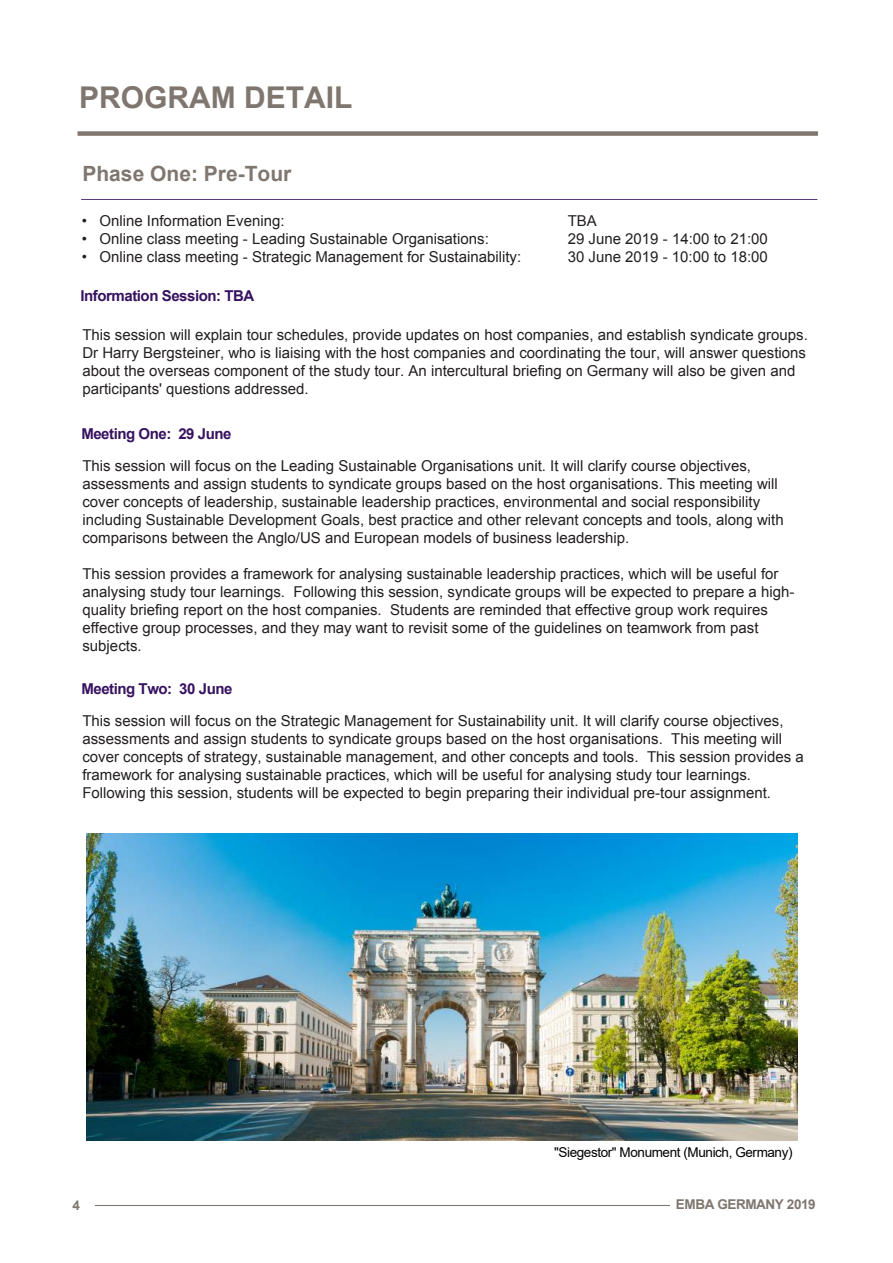
<style>
.page{position:relative;width:893px;height:1263px;background:#fff}
.page>*{position:absolute;margin:0;border:0;box-sizing:border-box;transform-origin:0 0}
.t1{font:700 30px "Arial";color:#7f776f}
.t2{font:700 21px "Arial";color:#7f776f}
.t3{font:15px/18px "Arial";color:#231f20}
.t4{font:700 15px "Arial";letter-spacing:-.03em;color:#371260}
.t5{font:15px "Arial";color:#231f20}
.t6{font:13.5px "Arial";letter-spacing:-.03em;color:#000}
.t7{font:700 13.5px "Arial";letter-spacing:-.03em;color:#7f776f}
.s1{font-style:inherit}
</style>
<div class="page">
<div style="left:78px;top:131px;width:740px;height:5px;background:#7f776f"></div>
<hr style="left:95px;top:1205px;width:575px;height:1px;background:#7f776f">
<hr style="left:81px;top:199px;width:736px;height:1px;background:#371260">
<img style="left:86px;top:833px;width:711px;height:308px">
<h1 class="t1" style="left:79px;top:77px;width:275px">PROGRAM DETAIL</h1>
<h2 class="t2" style="left:82px;top:160px;width:210px">Phase One: Pre-Tour</h2>
<p class="t3" style="left:82px;top:211px;width:204px">• Online Information Evening:</p>
<p class="t3" style="left:82px;top:229px;width:409px">• Online class meeting - Leading Sustainable Organisations<span class="s1">:</span></p>
<p class="t3" style="left:82px;top:247px;width:441px">• Online class meeting - Strategic Management for Sustainability:</p>
<p class="t5" style="left:568px;top:211px;width:31px">TBA</p>
<p class="t3" style="left:568px;top:229px;width:202px">29 June 2019 - 14:00 to 21:00<br>30 June 2019 - 10:00 to 18:00</p>
<p class="t4" style="left:81px;top:286px;width:175px">Information Session: <span class="s1">TBA</span></p>
<p class="t3" style="left:82px;top:326px;width:727px">This session will explain tour schedules, provide updates on host companies, and establish syndicate groups.<br>Dr Harry Bergsteiner, who is liaising with the host companies and coordinating the tour, will answer questions about the overseas component of the study tour. An intercultural briefing on Germany will also be given and participants' questions addressed.</p>
<p class="t4" style="left:81px;top:423px;width:152px">Meeting One: 29 June</p>
<p class="t3" style="left:82px;top:457px;width:703px">This session will focus on the Leading Sustainable Organisations unit. It will clarify course objectives, assessments and assign students to syndicate groups based on the host organisations. This meeting will cover concepts of leadership, sustainable leadership practices, environmental and social responsibility including Sustainable Development Goals, best practice and other relevant concepts and tools, along with comparisons between the Anglo/US and European models of business leadership.</p>
<p class="t3" style="left:82px;top:565px;width:713px">This session provides a framework for analysing sustainable leadership practices, which will be useful for analysing study tour learnings. Following this session, syndicate groups will be expected to prepare a high&shy;quality briefing report on the host companies. Students are reminded that effective group work requires effective group processes, and they may want to revisit some of the guidelines on teamwork from past subjects.</p>
<p class="t4" style="left:81px;top:679px;width:153px">Meeting Two: 30 June</p>
<p class="t3" style="left:82px;top:712px;width:723px">This session will focus on the Strategic Management for Sustainability unit. It will clarify course objectives, assessments and assign students to syndicate groups based on the host organisations. This meeting will cover concepts of strategy, sustainable management, and other concepts and tools. This session provides a framework for analysing sustainable practices, which will be useful for analysing study tour learnings.<br>Following this session, students will be expected to begin preparing their individual pre-tour assignment.</p>
<p class="t6" style="left:554px;top:1143px;width:240px">"Siegestor" Monument (Munich, Germany)</p>
<p class="t7" style="left:73px;top:1196px;width:9px">4</p>
<p class="t7" style="left:676px;top:1195px;width:141px">EMBA GERMANY 2019</p>
</div>
